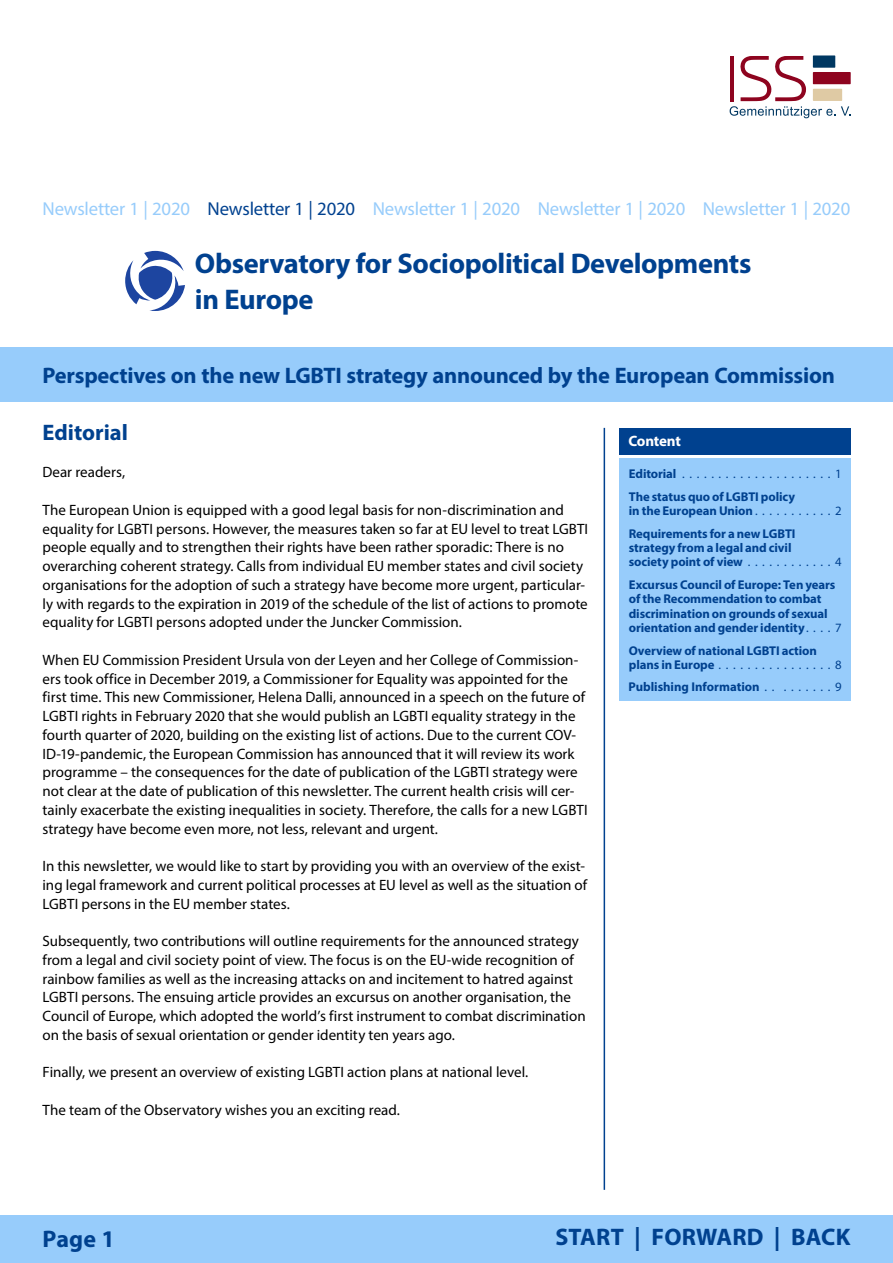
<style>
.page{position:relative;width:893px;height:1263px;background:#fff}
.page>*{position:absolute;margin:0;border:0;box-sizing:border-box;transform-origin:0 0}
.t1{font:700 28.5px/36px "Myriad Pro";letter-spacing:-.015em;color:#00418f}
.t2{font:700 24px "Myriad Pro";letter-spacing:.01em;color:#00418f}
.t3{font:700 22.5px "Myriad Pro";letter-spacing:-.01em;color:#00418f}
.t4{font:18.75px "Myriad Pro";letter-spacing:-.01em;color:#97ccfb}
.t5{font:15px/18.8px "Myriad Pro";color:#000}
.t6{font:700 15px "Myriad Pro";letter-spacing:-.02em;color:#fff}
.t7{font:700 12.75px/14.2px "Myriad Pro";letter-spacing:-.01em;color:#00418f}
.t8{font:12.75px "Myriad Pro";color:#00418f}
.s1{color:#00418f}
.s2{font-weight:700}
.s3{font-weight:400}
</style>
<div class="page">
<hr style="left:604px;top:428px;width:1px;height:762px;background:#00418f">
<svg style="left:125px;top:251px;width:60px;height:60px"></svg>
<div style="left:0;top:1215px;width:893px;height:48px;background:#97ccfb"></div>
<div style="left:0;top:347px;width:893px;height:55px;background:#97ccfb"></div>
<svg style="left:730px;top:55px;width:121px;height:63px"></svg>
<div style="left:619px;top:459px;width:231px;height:242px;background:#97ccfb"></div>
<div style="left:619px;top:428px;width:231px;height:26px;background:#00418f"></div>
<p class="t4" style="left:43px;top:197px;width:809px">Newsletter 1 | 2020 <span class="s1">Newsletter 1 | 2020</span> Newsletter 1 | 2020 Newsletter 1 | 2020 Newsletter 1 | 2020</p>
<p class="t1" style="left:195px;top:244px;width:558px">Observatory for Sociopolitical Developments in Europe</p>
<h1 class="t3" style="left:43px;top:360px;width:794px">Perspectives on the new LGBTI strategy announced by the European Commission</h1>
<h2 class="t3" style="left:43px;top:418px;width:87px">Editorial</h2>
<p class="t5" style="left:43px;top:463px;width:84px">Dear readers,</p>
<p class="t5" style="left:43px;top:500px;width:547px">The European Union is equipped with a good legal basis for non-discrimination and equality for LGBTI persons. However, the measures taken so far at EU level to treat LGBTI people equally and to strengthen their rights have been rather sporadic: There is no overarching coherent strategy. Calls from individual EU member states and civil society organisations for the adoption of such a strategy have become more urgent, particular&shy;ly with regards to the expiration in 2019 of the schedule of the list of actions to promote equality for LGBTI persons adopted under the Juncker Commission.</p>
<p class="t5" style="left:43px;top:650px;width:547px">When EU Commission President Ursula von der Leyen and her College of Commission&shy;ers took office in December 2019, a Commissioner for Equality was appointed for the first time. This new Commissioner, Helena Dalli, announced in a speech on the future of LGBTI rights in February 2020 that she would publish an LGBTI equality strategy in the fourth quarter of 2020, building on the existing list of actions. Due to the current COV-ID-19-pandemic, the European Commission has announced that it will review its work programme – the consequences for the date of publication of the LGBTI strategy were not clear at the date of publication of this newsletter. The current health crisis will cer&shy;tainly exacerbate the existing inequalities in society. Therefore, the calls for a new LGBTI strategy have become even more, not less, relevant and urgent.</p>
<p class="t5" style="left:43px;top:856px;width:546px">In this newsletter, we would like to start by providing you with an overview of the exist&shy;ing legal framework and current political processes at EU level as well as the situation of<br>LGBTI persons in the EU member states.</p>
<p class="t5" style="left:43px;top:931px;width:545px">Subsequently, two contributions will outline requirements for the announced strategy from a legal and civil society point of view. The focus is on the EU-wide recognition of rainbow families as well as the increasing attacks on and incitement to hatred against LGBTI persons. The ensuing article provides an excursus on another organisation, the Council of Europe, which adopted the world’s first instrument to combat discrimination on the basis of sexual orientation or gender identity ten years ago.</p>
<p class="t5" style="left:43px;top:1063px;width:487px">Finally, we present an overview of existing LGBTI action plans at national level.</p>
<p class="t5" style="left:43px;top:1100px;width:359px">The team of the Observatory wishes you an exciting read.</p>
<h2 class="t6" style="left:628px;top:431px;width:54px">Content</h2>
<p class="t8" style="left:629px;top:466px;width:53px"><span class="s2">Editorial</span> ......................</p>
<p class="t8" style="left:835px;top:466px;width:8px">1</p>
<p class="t7" style="left:629px;top:489px;width:215px">The status quo of LGBTI policy<br>in the European Union <span class="s3">. . . . . . . . . . . 2</span></p>
<p class="t7" style="left:629px;top:526px;width:168px">Requirements for a new LGBTI strategy from a legal and civil society point of view <span class="s3">.............</span></p>
<p class="t8" style="left:835px;top:554px;width:8px">4</p>
<p class="t7" style="left:629px;top:577px;width:215px">Excursus Council of Europe: Ten years of the Recommendation to combat discrimination on grounds of sexual orientation and gender identity <span class="s3">. . . . 7</span></p>
<p class="t7" style="left:629px;top:643px;width:190px">Overview of national LGBTI action plans in Europe <span class="s3">.................</span></p>
<p class="t8" style="left:835px;top:657px;width:8px">8</p>
<p class="t7" style="left:628px;top:679px;width:215px">Publishing Information <span class="s3">. . . . . . . . . 9</span></p>
<h2 class="t2" style="left:43px;top:1223px;width:74px">Page 1</h2>
<p class="t2" style="left:555px;top:1222px;width:297px">START | FORWARD | BACK</p>
</div>
